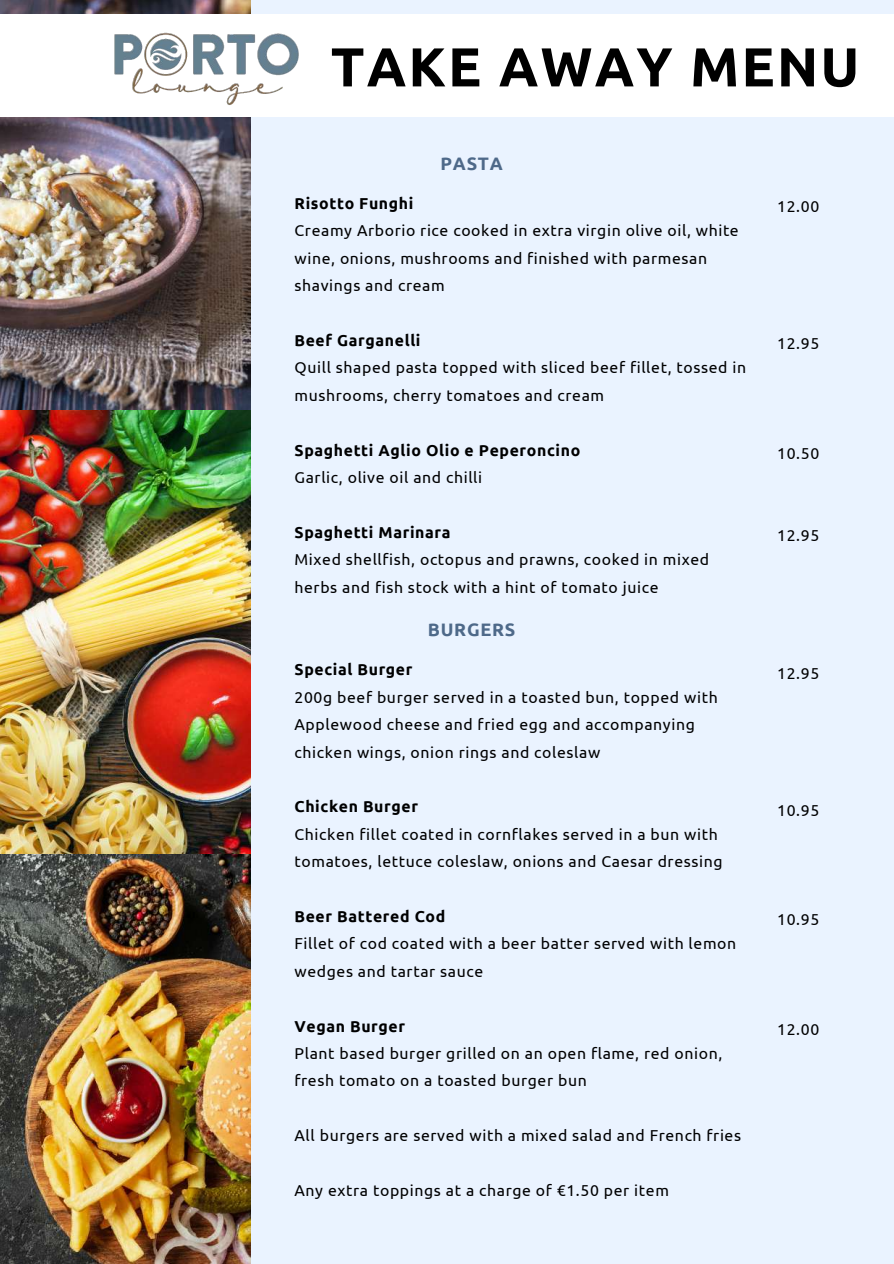
<style>
.page{position:relative;width:894px;height:1264px;background:#fff}
.page>*{position:absolute;margin:0;border:0;box-sizing:border-box;transform-origin:0 0}
.t1{font:700 54.75px "Ubuntu";letter-spacing:.04em;color:#000}
.t2{font:700 18px "Ubuntu";letter-spacing:.04em;color:#4e6989}
.t3{font:15.75px/27.5px "Ubuntu";letter-spacing:.04em;color:#000}
.t4{font:700 15.75px "Ubuntu";letter-spacing:.04em;color:#000}
</style>
<div class="page">
<div style="left:0;top:0;width:893px;height:1263px;background:#eaf3ff"></div>
<img style="left:0;top:0;width:250px;height:1263px">
<div style="left:0;top:15px;width:893px;height:102px;background:#fff"></div>
<img style="left:114px;top:32px;width:185px;height:73px">
<h1 class="t1" style="left:331px;top:35px;width:529px">TAKE AWAY MENU</h1>
<p class="t2" style="left:440px;top:153px;width:64px">PASTA</p>
<p class="t4" style="left:294px;top:194px;width:120px">Risotto Funghi</p>
<p class="t3" style="left:294px;top:217px;width:445px">Creamy Arborio rice cooked in extra virgin olive oil, white wine, onions, mushrooms and finished with parmesan shavings and cream</p>
<p class="t4" style="left:294px;top:331px;width:127px">Beef Garganelli</p>
<p class="t3" style="left:294px;top:354px;width:453px">Quill shaped pasta topped with sliced beef fillet, tossed in mushrooms, cherry tomatoes and cream</p>
<p class="t4" style="left:294px;top:441px;width:287px">Spaghetti Aglio Olio e Peperoncino</p>
<p class="t3" style="left:294px;top:463px;width:189px">Garlic, olive oil and chilli</p>
<p class="t4" style="left:294px;top:523px;width:157px">Spaghetti Marinara</p>
<p class="t3" style="left:294px;top:545px;width:416px">Mixed shellfish, octopus and prawns, cooked in mixed herbs and fish stock with a hint of tomato juice</p>
<p class="t2" style="left:428px;top:619px;width:89px">BURGERS</p>
<p class="t4" style="left:294px;top:660px;width:119px">Special Burger</p>
<p class="t3" style="left:294px;top:683px;width:424px">200g beef burger served in a toasted bun, topped with<br>Applewood cheese and fried egg and accompanying chicken wings, onion rings and coleslaw</p>
<p class="t4" style="left:294px;top:797px;width:125px">Chicken Burger</p>
<p class="t3" style="left:294px;top:820px;width:429px">Chicken fillet coated in cornflakes served in a bun with tomatoes, lettuce coleslaw, onions and Caesar dressing</p>
<p class="t4" style="left:294px;top:907px;width:152px">Beer Battered Cod</p>
<p class="t3" style="left:294px;top:929px;width:443px">Fillet of cod coated with a beer batter served with lemon wedges and tartar sauce</p>
<p class="t4" style="left:294px;top:1016px;width:112px">Vegan Burger</p>
<p class="t3" style="left:294px;top:1039px;width:429px">Plant based burger grilled on an open flame, red onion, fresh tomato on a toasted burger bun</p>
<p class="t3" style="left:294px;top:1121px;width:448px">All burgers are served with a mixed salad and French fries</p>
<p class="t3" style="left:294px;top:1176px;width:376px">Any extra toppings at a charge of €1.50 per item</p>
<p class="t3" style="left:777px;top:193px;width:44px">12.00</p>
<p class="t3" style="left:777px;top:329px;width:44px">12.95</p>
<p class="t3" style="left:777px;top:439px;width:44px">10.50</p>
<p class="t3" style="left:777px;top:521px;width:44px">12.95</p>
<p class="t3" style="left:777px;top:659px;width:44px">12.95</p>
<p class="t3" style="left:777px;top:796px;width:44px">10.95</p>
<p class="t3" style="left:777px;top:905px;width:44px">10.95</p>
<p class="t3" style="left:777px;top:1015px;width:44px">12.00</p>
</div>
